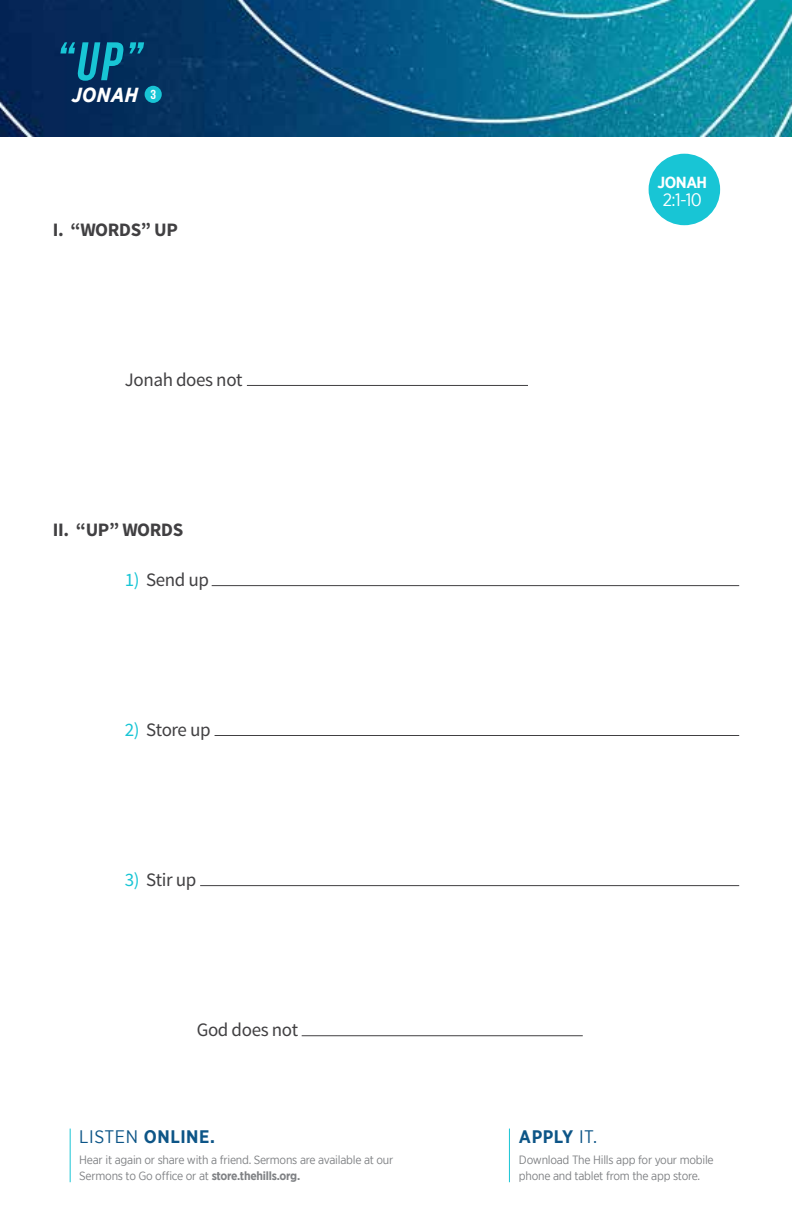
<style>
.page{position:relative;width:792px;height:1224px;background:#fff}
.page>*{position:absolute;margin:0;border:0;box-sizing:border-box;transform-origin:0 0}
.t1{font:italic 700 54.2px "Bebas Neue";color:#18c5d5}
.t2{font:italic 700 20.4px "Gotham Narrow";letter-spacing:.025em;color:#fff}
.t3{font:19px "Source Sans Pro";letter-spacing:-.02em;color:#414042}
.t4{font:700 19px "Source Sans Pro";letter-spacing:-.02em;color:#414042}
.t5{font:700 18px "Gotham Narrow";letter-spacing:.03em;color:#0d5587}
.t6{font:18px "Gotham Narrow";color:#fff}
.t7{font:700 16px "Gotham Narrow";letter-spacing:-.03em;color:#fff}
.t8{font:700 13px "Bebas Neue";color:#fff;scale:1.1 1}
.t9{font:12px/16px "Gotham Narrow";letter-spacing:-.02em;color:#808285}
.s1{color:#18c5d5}
.s2{font-weight:400}
.s3{font-weight:700}
</style>
<div class="page">
<img style="left:0;top:0;width:792px;height:137px">
<hr style="left:247px;top:385px;width:281px;height:1px;background:#414042">
<hr style="left:302px;top:1035px;width:281px;height:1px;background:#414042">
<hr style="left:212px;top:585px;width:527px;height:1px;background:#414042">
<hr style="left:215px;top:735px;width:524px;height:1px;background:#414042">
<hr style="left:200px;top:885px;width:539px;height:1px;background:#414042">
<div style="left:145px;top:86px;width:17px;height:17px;background:#18c5d5;border-radius:50%"></div>
<div style="left:649px;top:154px;width:71px;height:71px;background:#18c5d5;border-radius:50%"></div>
<hr style="left:70px;top:1129px;width:1px;height:53px;background:#18c5d5">
<hr style="left:509px;top:1129px;width:1px;height:53px;background:#18c5d5">
<h1 class="t1" style="left:54px;top:32px;width:97px">“up”</h1>
<h2 class="t2" style="left:72px;top:82px;width:68px">JONAH</h2>
<p class="t8" style="left:150px;top:87px;width:7px">3</p>
<h3 class="t4" style="left:53px;top:218px;width:127px">I. “WORDS” UP</h3>
<h3 class="t3" style="left:125px;top:368px;width:119px">Jonah does not</h3>
<h3 class="t4" style="left:53px;top:518px;width:132px">II. “UP” WORDS</h3>
<h3 class="t3" style="left:125px;top:568px;width:86px"><span class="s1">1)</span> Send up</h3>
<h3 class="t3" style="left:125px;top:718px;width:87px"><span class="s1">2)</span> Store up</h3>
<h3 class="t3" style="left:125px;top:868px;width:73px"><span class="s1">3)</span> Stir up</h3>
<h3 class="t3" style="left:197px;top:1018px;width:103px">God does not</h3>
<h3 class="t7" style="left:658px;top:172px;width:51px">Jonah</h3>
<h3 class="t6" style="left:663px;top:188px;width:41px">2:1-10</h3>
<h3 class="t5" style="left:79px;top:1125px;width:137px"><span class="s2">LISTEN</span> ONLINE.</h3>
<h3 class="t5" style="left:519px;top:1125px;width:80px">APPLY <span class="s2">IT.</span></h3>
<p class="t9" style="left:79px;top:1152px;width:316px">Hear it again or share with a friend. Sermons are available at our<br>Sermons to Go office or at <span class="s3">store.thehills.org.</span></p>
<p class="t9" style="left:519px;top:1152px;width:196px">Download The Hills app for your mobile phone and tablet from the app store.</p>
</div>
